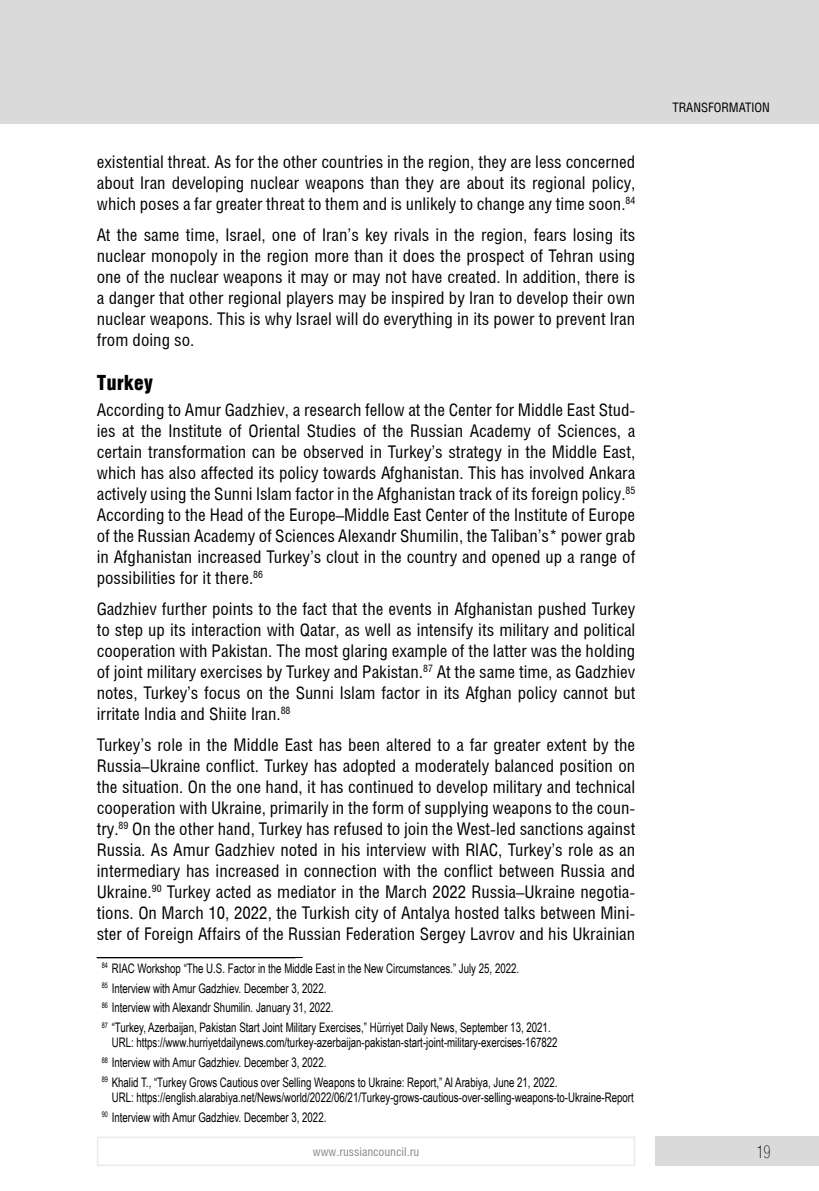
<style>
.page{position:relative;width:819px;height:1191px;background:#fff}
.page>*{position:absolute;margin:0;border:0;box-sizing:border-box;transform-origin:0 0}
.Подзаголовок{font:900 21px "Helios Cond";color:#000}
.Основной_текст{font:17.5px/21px "Helios Cond";color:#000;text-align:justify}
.t1{font:17.5px "Helios Cond Thin C";color:#000}
.Сноска_с_чертой{font:13.12px "Arial Narrow";color:#000;scale:.9 1}
.Сноска_http{font:13.12px "Arial Narrow";color:#000;scale:.9 1}
.Сноска_отдельная{font:13.12px "Arial Narrow";color:#000;scale:.9 1}
.Kolontitul_X_X{font:13.12px "Helios Cond";color:#000}
.t2{font:12.25px "Helios Cond";color:#878787}
</style>
<div class="page">
<div style="left:0;top:0;width:819px;height:124px;background:#dadada"></div>
<div style="left:655px;top:1136px;width:164px;height:30px;background:#dadada"></div>
<div style="left:97px;top:1136px;width:538px;height:30px;border:2px solid #ededed"></div>
<hr style="left:97px;top:957px;width:206px;height:1px;background:#000">
<p class="Основной_текст" style="left:97px;top:151px;width:540px">existential threat. As for the other countries in the region, they are less concerned about Iran developing nuclear weapons than they are about its regional policy, which poses a far greater threat to them and is unlikely to change any time soon.<sup>84</sup></p>
<p class="Основной_текст" style="left:97px;top:224px;width:540px">At the same time, Israel, one of Iran’s key rivals in the region, fears losing its nuclear monopoly in the region more than it does the prospect of Tehran using one of the nuclear weapons it may or may not have created. In addition, there is a danger that other regional players may be inspired by Iran to develop their own nuclear weapons. This is why Israel will do everything in its power to prevent Iran from doing so.</p>
<p class="Подзаголовок" style="left:97px;top:371px;width:58px">Turkey</p>
<p class="Основной_текст" style="left:97px;top:399px;width:540px">According to Amur Gadzhiev, a research fellow at the Center for Middle East Stud&shy;ies at the Institute of Oriental Studies of the Russian Academy of Sciences, a certain transformation can be observed in Turkey’s strategy in the Middle East, which has also affected its policy towards Afghanistan. This has involved Ankara actively using the Sunni Islam factor in the Afghanistan track of its foreign policy.<sup>85<br></sup>According to the Head of the Europe–Middle East Center of the Institute of Europe of the Russian Academy of Sciences Alexandr Shumilin, the Taliban’s* power grab in Afghanistan increased Turkey’s clout in the country and opened up a range of possibilities for it there.<sup>86</sup></p>
<p class="Основной_текст" style="left:97px;top:598px;width:540px">Gadzhiev further points to the fact that the events in Afghanistan pushed Turkey to step up its interaction with Qatar, as well as intensify its military and political cooperation with Pakistan. The most glaring example of the latter was the holding of joint military exercises by Turkey and Pakistan.<sup>87</sup> At the same time, as Gadzhiev notes, Turkey’s focus on the Sunni Islam factor in its Afghan policy cannot but irritate India and Shiite Iran.<sup>88</sup></p>
<p class="Основной_текст" style="left:97px;top:734px;width:540px">Turkey’s role in the Middle East has been altered to a far greater extent by the Russia–Ukraine conflict. Turkey has adopted a moderately balanced position on the situation. On the one hand, it has continued to develop military and technical cooperation with Ukraine, primarily in the form of supplying weapons to the coun&shy;try.<sup>89</sup> On the other hand, Turkey has refused to join the West-led sanctions against Russia. As Amur Gadzhiev noted in his interview with RIAC, Turkey’s role as an intermediary has increased in connection with the conflict between Russia and Ukraine.<sup>90</sup> Turkey acted as mediator in the March 2022 Russia–Ukraine negotia&shy;tions. On March 10, 2022, the Turkish city of Antalya hosted talks between Mini&shy;ster of Foreign Affairs of the Russian Federation Sergey Lavrov and his Ukrainian</p>
<p class="Сноска_отдельная" style="left:102px;top:958px;width:465px"><sup>84</sup> RIAC Workshop “The U.S. Factor in the Middle East in the New Circumstances.” July 25, 2022.</p>
<p class="Сноска_с_чертой" style="left:102px;top:978px;width:251px"><sup>85</sup> Interview with Amur Gadzhiev. December 3, 2022.</p>
<p class="Сноска_с_чертой" style="left:102px;top:998px;width:259px"><sup>86</sup> Interview with Alexandr Shumilin. January 31, 2022.</p>
<p class="Сноска_с_чертой" style="left:102px;top:1018px;width:500px"><sup>87</sup> “Turkey, Azerbaijan, Pakistan Start Joint Military Exercises,” Hürriyet Daily News, September 13, 2021.</p>
<p class="Сноска_http" style="left:112px;top:1032px;width:497px">URL: https://www.hurriyetdailynews.com/turkey-azerbaijan-pakistan-start-joint-military-exercises-167822</p>
<p class="Сноска_с_чертой" style="left:102px;top:1052px;width:251px"><sup>88</sup> Interview with Amur Gadzhiev. December 3, 2022.</p>
<p class="Сноска_с_чертой" style="left:102px;top:1072px;width:508px"><sup>89</sup> Khalid T., “Turkey Grows Cautious over Selling Weapons to Ukraine: Report,” Al Arabiya, June 21, 2022.</p>
<p class="Сноска_http" style="left:112px;top:1087px;width:581px">URL: https://english.alarabiya.net/News/world/2022/06/21/Turkey-grows-cautious-over-selling-weapons-to-Ukraine-Report</p>
<p class="Сноска_с_чертой" style="left:102px;top:1107px;width:251px"><sup>90</sup> Interview with Amur Gadzhiev. December 3, 2022.</p>
<p class="Kolontitul_X_X" style="left:672px;top:100px;width:99px">TRANSFORMATION</p>
<p class="t2" style="left:313px;top:1144px;width:108px">www.russiancouncil.ru</p>
<p class="t1" style="left:756px;top:1142px;width:16px">19</p>
</div>
